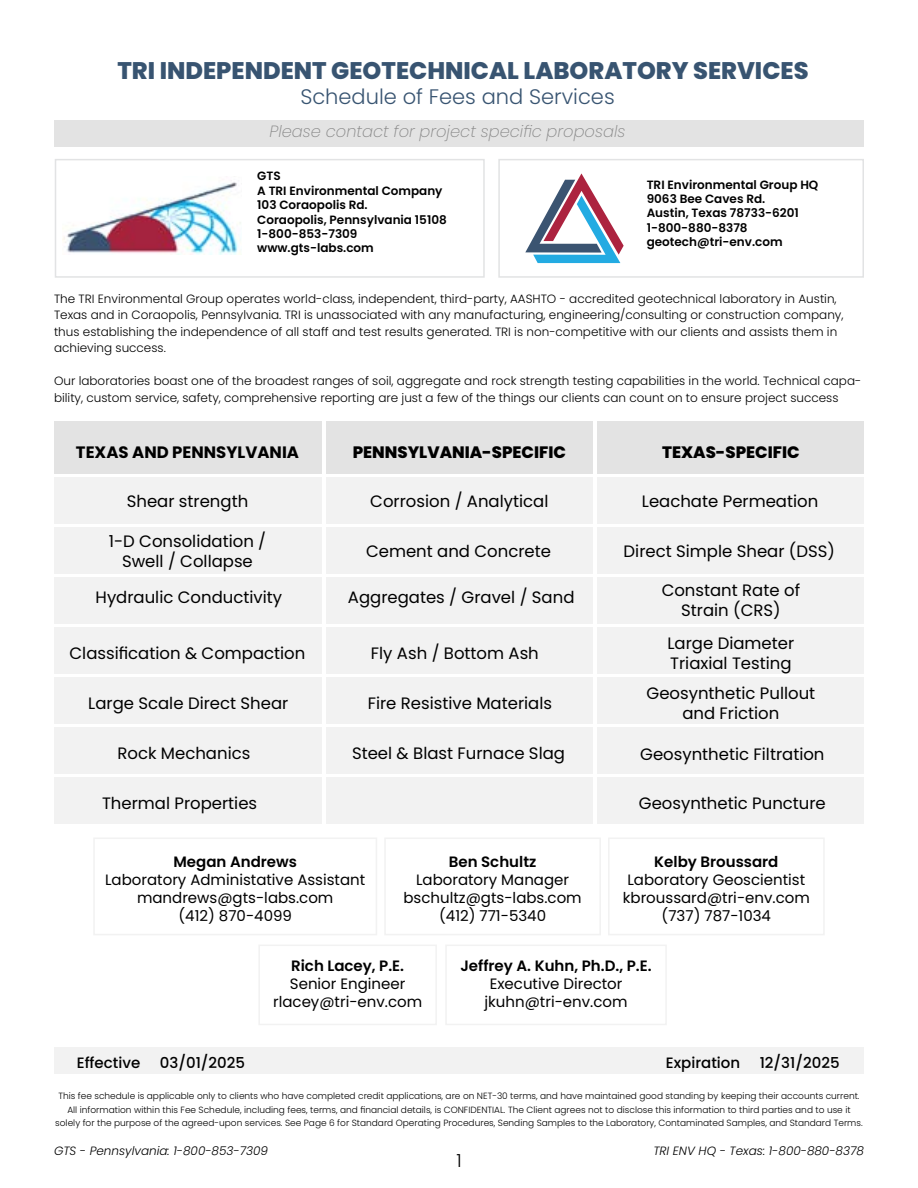
<style>
.page{position:relative;width:918px;height:1188px;background:#fff}
.page>*{position:absolute;margin:0;border:0;box-sizing:border-box;transform-origin:0 0}
.t1{font:800 24px "Poppins";color:#385471}
.t2{font:300 21px "Poppins";color:#385471}
.t3{font:300 18px "Poppins";color:#000}
.t4{font:16.5px/19.8px "Poppins";color:#000;text-align:center}
.t5{font:800 16.5px "Poppins";color:#000}
.t6{font:700 16.5px "Poppins";color:#000}
.t7{font:italic 200 16.2px "Poppins";color:#878787}
.t8{font:15px/18px "Poppins";color:#000;text-align:center}
.t9{font:600 15px "Poppins";color:#000}
.t10{font:500 15px "Poppins";color:#000}
.t11{font:300 12px/16.5px "Poppins";color:#000}
.t12{font:600 12px/14.4px "Poppins";color:#000}
.t13{font:italic 300 12px "Poppins";color:#000}
.t14{font:300 9px/13.5px "Poppins";color:#000;text-align:center}
</style>
<div class="page">
<div style="left:54px;top:120px;width:810px;height:27px;background:#e3e3e3"></div>
<img style="left:63px;top:180px;width:178px;height:75px">
<div style="left:55px;top:159px;width:430px;height:119px;border:2px solid #e2e3e4"></div>
<div style="left:498px;top:159px;width:366px;height:119px;border:2px solid #e2e3e4"></div>
<svg style="left:525px;top:173px;width:99px;height:90px"></svg>
<div style="left:54px;top:421px;width:267px;height:53px;background:#e3e3e3"></div>
<div style="left:54px;top:478px;width:267px;height:46px;background:#f2f2f2"></div>
<div style="left:54px;top:528px;width:267px;height:46px;background:#f2f2f2"></div>
<div style="left:54px;top:578px;width:267px;height:46px;background:#f2f2f2"></div>
<div style="left:54px;top:628px;width:267px;height:46px;background:#f2f2f2"></div>
<div style="left:54px;top:678px;width:267px;height:46px;background:#f2f2f2"></div>
<div style="left:54px;top:727px;width:267px;height:47px;background:#f2f2f2"></div>
<div style="left:54px;top:777px;width:267px;height:47px;background:#f2f2f2"></div>
<div style="left:54px;top:1047px;width:810px;height:27px;background:#f2f2f2"></div>
<div style="left:93px;top:838px;width:284px;height:97px;border:2px solid #f2f2f2"></div>
<div style="left:384px;top:838px;width:217px;height:97px;border:2px solid #f2f2f2"></div>
<div style="left:258px;top:945px;width:179px;height:80px;border:2px solid #f2f2f2"></div>
<div style="left:445px;top:945px;width:222px;height:80px;border:2px solid #f2f2f2"></div>
<div style="left:608px;top:838px;width:217px;height:97px;border:2px solid #f2f2f2"></div>
<div style="left:326px;top:421px;width:267px;height:53px;background:#e3e3e3"></div>
<div style="left:326px;top:478px;width:267px;height:46px;background:#f2f2f2"></div>
<div style="left:326px;top:528px;width:267px;height:46px;background:#f2f2f2"></div>
<div style="left:326px;top:578px;width:267px;height:46px;background:#f2f2f2"></div>
<div style="left:326px;top:628px;width:267px;height:46px;background:#f2f2f2"></div>
<div style="left:326px;top:678px;width:267px;height:46px;background:#f2f2f2"></div>
<div style="left:326px;top:727px;width:267px;height:47px;background:#f2f2f2"></div>
<div style="left:326px;top:777px;width:267px;height:47px;background:#f2f2f2"></div>
<div style="left:598px;top:421px;width:266px;height:53px;background:#e3e3e3"></div>
<div style="left:598px;top:478px;width:266px;height:46px;background:#f2f2f2"></div>
<div style="left:598px;top:528px;width:266px;height:46px;background:#f2f2f2"></div>
<div style="left:598px;top:578px;width:266px;height:46px;background:#f2f2f2"></div>
<div style="left:598px;top:628px;width:266px;height:46px;background:#f2f2f2"></div>
<div style="left:598px;top:678px;width:266px;height:46px;background:#f2f2f2"></div>
<div style="left:598px;top:727px;width:266px;height:47px;background:#f2f2f2"></div>
<div style="left:598px;top:777px;width:266px;height:47px;background:#f2f2f2"></div>
<h1 class="t1" style="left:117px;top:57px;width:693px">TRI INDEPENDENT GEOTECHNICAL LABORATORY SERVICES</h1>
<h2 class="t2" style="left:300px;top:85px;width:316px">Schedule of Fees and Services</h2>
<h3 class="t7" style="left:270px;top:122px;width:357px">Please contact for project specific proposals</h3>
<p class="t12" style="left:257px;top:169px;width:191px">GTS<br>A TRI Environmental Company<br>103 Coraopolis Rd.<br>Coraopolis, Pennsylvania 15108<br>1-800-853-7309 www.gts-labs.com</p>
<p class="t11" style="left:54px;top:290px;width:791px">The TRI Environmental Group operates world-class, independent, third-party, AASHTO - accredited geotechnical laboratory in Austin, Texas and in Coraopolis, Pennsylvania. TRI is unassociated with any manufacturing, engineering/consulting or construction company, thus establishing the independence of all staff and test results generated. TRI is non-competitive with our clients and assists them in achieving success.</p>
<p class="t11" style="left:54px;top:373px;width:809px">Our laboratories boast one of the broadest ranges of soil, aggregate and rock strength testing capabilities in the world. Technical capa&shy;bility, custom service, safety, comprehensive reporting are just a few of the things our clients can count on to ensure project success</p>
<p class="t12" style="left:647px;top:177px;width:173px">TRI Environmental Group HQ<br>9063 Bee Caves Rd.<br>Austin, Texas 78733-6201<br>1-800-880-8378 geotech@tri-env.com</p>
<h3 class="t5" style="left:353px;top:442px;width:215px">PENNSYLVANIA-SPECIFIC</h3>
<h3 class="t5" style="left:662px;top:442px;width:139px">TEXAS-SPECIFIC</h3>
<h3 class="t6" style="left:76px;top:442px;width:225px">TEXAS AND PENNSYLVANIA</h3>
<h3 class="t4" style="left:127px;top:491px;width:123px">Shear strength</h3>
<h3 class="t4" style="left:370px;top:491px;width:180px">Corrosion / Analytical</h3>
<h3 class="t4" style="left:642px;top:491px;width:178px">Leachate Permeation</h3>
<h3 class="t4" style="left:366px;top:542px;width:186px">Cement and Concrete</h3>
<h3 class="t4" style="left:624px;top:542px;width:213px">Direct Simple Shear (DSS)</h3>
<h3 class="t4" style="left:348px;top:588px;width:228px">Aggregates / Gravel / Sand</h3>
<h3 class="t4" style="left:662px;top:580px;width:140px">Constant Rate of<br>Strain (CRS)</h3>
<h3 class="t4" style="left:668px;top:634px;width:128px;text-align:left">Large Diameter<br>Triaxial Testing</h3>
<h3 class="t4" style="left:647px;top:684px;width:170px">Geosynthetic Pullout and Friction</h3>
<h3 class="t4" style="left:640px;top:744px;width:186px">Geosynthetic Filtration</h3>
<h3 class="t4" style="left:639px;top:794px;width:189px">Geosynthetic Puncture</h3>
<h3 class="t4" style="left:109px;top:532px;width:159px">1-D Consolidation /<br>Swell / Collapse</h3>
<h3 class="t4" style="left:96px;top:588px;width:188px">Hydraulic Conductivity</h3>
<h3 class="t4" style="left:371px;top:644px;width:169px">Fly Ash / Bottom Ash</h3>
<h3 class="t4" style="left:368px;top:694px;width:186px">Fire Resistive Materials</h3>
<h3 class="t4" style="left:352px;top:743px;width:215px">Steel &amp; Blast Furnace Slag</h3>
<h3 class="t4" style="left:70px;top:644px;width:237px">Classification &amp; Compaction</h3>
<h3 class="t4" style="left:88px;top:694px;width:202px">Large Scale Direct Shear</h3>
<h3 class="t4" style="left:117px;top:743px;width:134px">Rock Mechanics</h3>
<h3 class="t4" style="left:102px;top:794px;width:157px">Thermal Properties</h3>
<p class="t9" style="left:173px;top:853px;width:125px">Megan Andrews</p>
<p class="t8" style="left:105px;top:871px;width:262px">Laboratory Administative Assistant mandrews@gts-labs.com<br>(412) 870-4099</p>
<p class="t9" style="left:449px;top:853px;width:89px">Ben Schultz</p>
<p class="t8" style="left:404px;top:871px;width:180px">Laboratory Manager bschultz@gts-labs.com (412) 771-5340</p>
<p class="t9" style="left:654px;top:853px;width:126px">Kelby Broussard</p>
<p class="t8" style="left:623px;top:871px;width:189px">Laboratory Geoscientist kbroussard@tri-env.com (737) 787-1034</p>
<p class="t10" style="left:77px;top:1054px;width:65px">Effective</p>
<p class="t10" style="left:160px;top:1054px;width:87px">03/01/2025</p>
<p class="t9" style="left:291px;top:957px;width:114px">Rich Lacey, P.E.</p>
<p class="t8" style="left:273px;top:975px;width:151px">Senior Engineer rlacey@tri-env.com</p>
<p class="t9" style="left:460px;top:957px;width:193px">Jeffrey A. Kuhn, Ph.D., P.E.</p>
<p class="t8" style="left:485px;top:975px;width:145px">Executive Director jkuhn@tri-env.com</p>
<p class="t10" style="left:666px;top:1054px;width:76px">Expiration</p>
<p class="t10" style="left:760px;top:1054px;width:81px">12/31/2025</p>
<p class="t14" style="left:55px;top:1089px;width:809px">This fee schedule is applicable only to clients who have completed credit applications, are on NET-30 terms, and have maintained good standing by keeping their accounts current.<br>All information within this Fee Schedule, including fees, terms, and financial details, is CONFIDENTIAL. The Client agrees not to disclose this information to third parties and to use it solely for the purpose of the agreed-upon services. See Page 6 for Standard Operating Procedures, Sending Samples to the Laboratory, Contaminated Samples, and Standard Terms.</p>
<p class="t13" style="left:54px;top:1144px;width:216px">GTS - Pennsylvania: 1-800-853-7309</p>
<p class="t13" style="left:653px;top:1144px;width:212px">TRI ENV HQ - Texas: 1-800-880-8378</p>
<h3 class="t3" style="left:456px;top:1150px;width:7px">1</h3>
</div>
